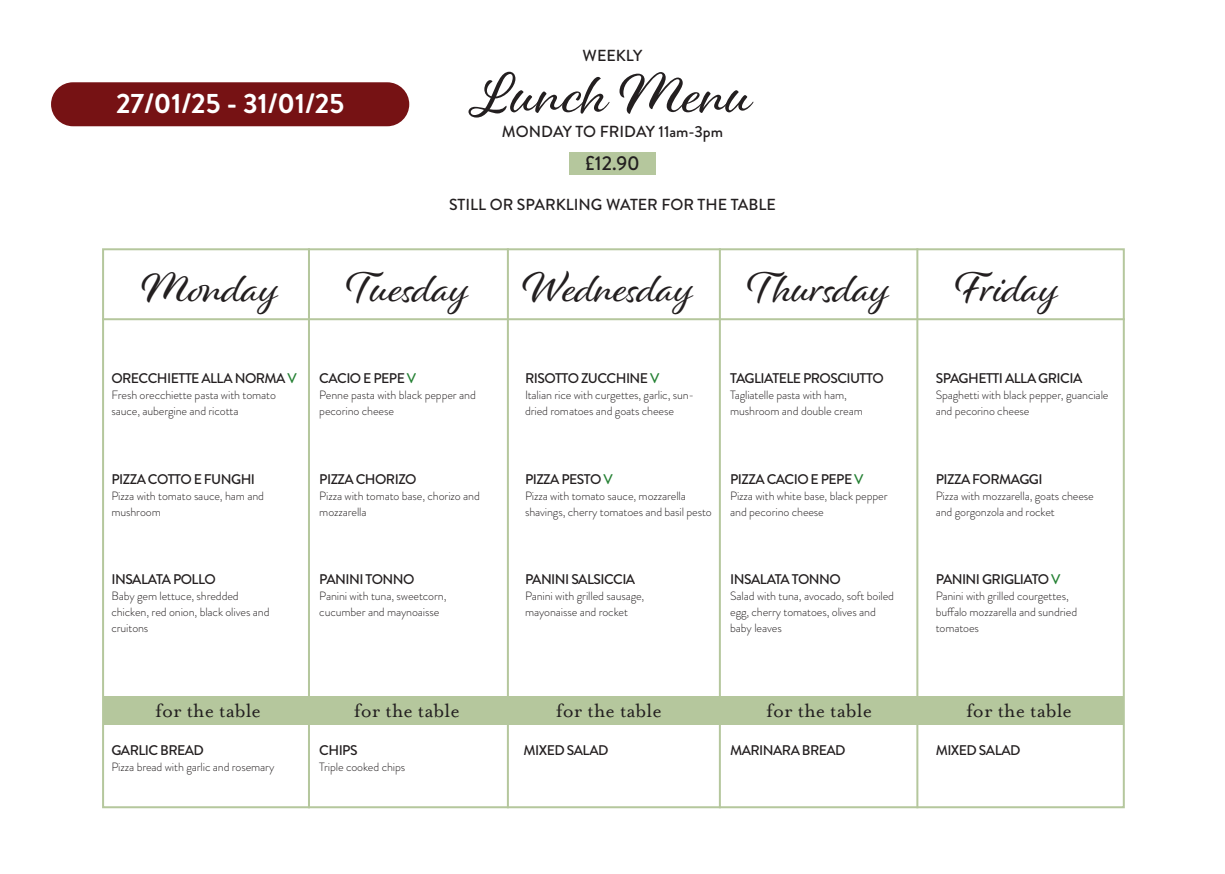
<style>
.page{position:relative;width:1225px;height:874px;background:#fff}
.page>*{position:absolute;margin:0;border:0;box-sizing:border-box;transform-origin:0 0}
.t1{font:60px "Alisha";color:#231f20}
.t2{font:44px "Alisha";color:#231f20}
.t3{font:700 28px "Brandon Grotesque";color:#fff}
.t4{font:22px "Mrs Eaves OT";color:#231f20}
.t5{font:500 20px "Brandon Grotesque";color:#231f20}
.t6{font:500 16px "Brandon Grotesque";color:#231f20}
.Name{font:500 14px "Brandon Grotesque";letter-spacing:-.04em;color:#231f20}
.description{font:300 12px/16px "Brandon Grotesque";letter-spacing:-.01em;color:#231f20}
.Name-2{font:300 12px/16px "Brandon Grotesque";letter-spacing:-.01em;color:#231f20}
.s1{color:#258134}
</style>
<div class="page">
<hr style="left:308px;top:248px;width:2px;height:559px;background:#b5c79d">
<hr style="left:507px;top:248px;width:2px;height:559px;background:#b5c79d">
<hr style="left:719px;top:248px;width:2px;height:559px;background:#b5c79d">
<hr style="left:916px;top:248px;width:2px;height:559px;background:#b5c79d">
<hr style="left:102px;top:318px;width:1022px;height:2px;background:#b5c79d">
<div style="left:918px;top:696px;width:205px;height:28px;background:#b5c79d"></div>
<div style="left:103px;top:696px;width:205px;height:28px;background:#b5c79d"></div>
<div style="left:304px;top:696px;width:205px;height:28px;background:#b5c79d"></div>
<div style="left:508px;top:696px;width:211px;height:28px;background:#b5c79d"></div>
<div style="left:712px;top:696px;width:205px;height:28px;background:#b5c79d"></div>
<div style="left:569px;top:152px;width:86px;height:23px;background:#b5c79d"></div>
<div style="left:52px;top:83px;width:356px;height:42px;background:#761214;border-radius:21px"></div>
<div style="left:51px;top:82px;width:358px;height:44px;border:2px solid #761214;border-radius:21px"></div>
<p class="t3" style="left:116px;top:83px;width:230px">27/01/25 - 31/01/25</p>
<p class="t6" style="left:582px;top:44px;width:61px">WEEKLY</p>
<p class="t1" style="left:472px;top:57px;width:282px">Lunch Menu</p>
<p class="t6" style="left:502px;top:121px;width:223px">MONDAY TO FRIDAY 11am-3pm</p>
<p class="t5" style="left:585px;top:149px;width:56px">£12.90</p>
<p class="t6" style="left:449px;top:193px;width:328px">STILL OR SPARKLING WATER FOR THE TABLE</p>
<p class="t2" style="left:142px;top:261px;width:139px">Monday</p>
<p class="t2" style="left:346px;top:261px;width:125px">Tuesday</p>
<p class="t2" style="left:523px;top:261px;width:173px">Wednesday</p>
<p class="t2" style="left:747px;top:261px;width:145px">Thursday</p>
<p class="t2" style="left:955px;top:261px;width:106px">Friday</p>
<p class="Name" style="left:111px;top:368px;width:187px">ORECCHIETTE ALLA NORMA <span class="s1">V</span></p>
<p class="description" style="left:111px;top:386px;width:166px">Fresh orecchiette pasta with tomato sauce, aubergine and ricotta</p>
<p class="Name" style="left:111px;top:469px;width:145px">PIZZA COTTO E FUNGHI</p>
<p class="description" style="left:111px;top:487px;width:154px">Pizza with tomato sauce, ham and mushroom</p>
<p class="Name" style="left:319px;top:368px;width:98px">CACIO E PEPE <span class="s1">V</span></p>
<p class="description" style="left:319px;top:386px;width:158px">Penne pasta with black pepper and pecorino cheese</p>
<p class="Name" style="left:319px;top:469px;width:99px">PIZZA CHORIZO</p>
<p class="description" style="left:319px;top:487px;width:162px">Pizza with tomato base, chorizo and mozzarella</p>
<p class="Name" style="left:111px;top:569px;width:106px">INSALATA POLLO</p>
<p class="description" style="left:111px;top:588px;width:160px">Baby gem lettuce, shredded chicken, red onion, black olives and cruitons</p>
<p class="Name" style="left:319px;top:569px;width:97px">PANINI TONNO</p>
<p class="description" style="left:319px;top:588px;width:129px">Panini with tuna, sweetcorn, cucumber and maynoaisse</p>
<p class="Name" style="left:525px;top:368px;width:136px">RISOTTO ZUCCHINE <span class="s1">V</span></p>
<p class="description" style="left:525px;top:386px;width:171px">Italian rice with curgettes, garlic, sun&shy;dried romatoes and goats cheese</p>
<p class="Name" style="left:730px;top:368px;width:155px">TAGLIATELE PROSCIUTTO</p>
<p class="description" style="left:730px;top:386px;width:134px">Tagliatelle pasta with ham, mushroom and double cream</p>
<p class="Name" style="left:525px;top:469px;width:89px">PIZZA PESTO <span class="s1">V</span></p>
<p class="Name-2" style="left:525px;top:487px;width:188px">Pizza with tomato sauce, mozzarella shavings, cherry tomatoes and basil pesto</p>
<p class="Name" style="left:730px;top:469px;width:135px">PIZZA CACIO E PEPE <span class="s1">V</span></p>
<p class="Name-2" style="left:730px;top:487px;width:159px">Pizza with white base, black pepper and pecorino cheese</p>
<p class="Name" style="left:525px;top:569px;width:112px">PANINI SALSICCIA</p>
<p class="description" style="left:525px;top:588px;width:121px">Panini with grilled sausage, mayonaisse and rocket</p>
<p class="Name" style="left:730px;top:569px;width:112px">INSALATA TONNO</p>
<p class="description" style="left:730px;top:588px;width:165px">Salad with tuna, avocado, soft boiled egg, cherry tomatoes, olives and baby leaves</p>
<p class="Name" style="left:935px;top:368px;width:148px">SPAGHETTI ALLA GRICIA</p>
<p class="Name-2" style="left:935px;top:386px;width:174px">Spaghetti with black pepper, guanciale and pecorino cheese</p>
<p class="Name" style="left:935px;top:469px;width:108px">PIZZA FORMAGGI</p>
<p class="Name-2" style="left:935px;top:487px;width:160px">Pizza with mozzarella, goats cheese and gorgonzola and rocket</p>
<p class="Name" style="left:935px;top:569px;width:126px">PANINI GRIGLIATO <span class="s1">V</span></p>
<p class="description" style="left:935px;top:588px;width:143px">Panini with grilled courgettes, buffalo mozzarella and sundried tomatoes</p>
<p class="t4" style="left:155px;top:697px;width:107px">for the table</p>
<p class="t4" style="left:354px;top:697px;width:107px">for the table</p>
<p class="t4" style="left:556px;top:697px;width:107px">for the table</p>
<p class="t4" style="left:766px;top:697px;width:107px">for the table</p>
<p class="t4" style="left:966px;top:697px;width:107px">for the table</p>
<p class="Name" style="left:111px;top:739px;width:94px">GARLIC BREAD</p>
<p class="description" style="left:111px;top:758px;width:165px">Pizza bread with garlic and rosemary</p>
<p class="Name" style="left:319px;top:739px;width:40px">CHIPS</p>
<p class="description" style="left:319px;top:758px;width:87px">Triple cooked chips</p>
<p class="Name" style="left:523px;top:739px;width:86px">MIXED SALAD</p>
<p class="Name" style="left:730px;top:739px;width:117px">MARINARA BREAD</p>
<p class="Name" style="left:935px;top:739px;width:86px">MIXED SALAD</p>
</div>
